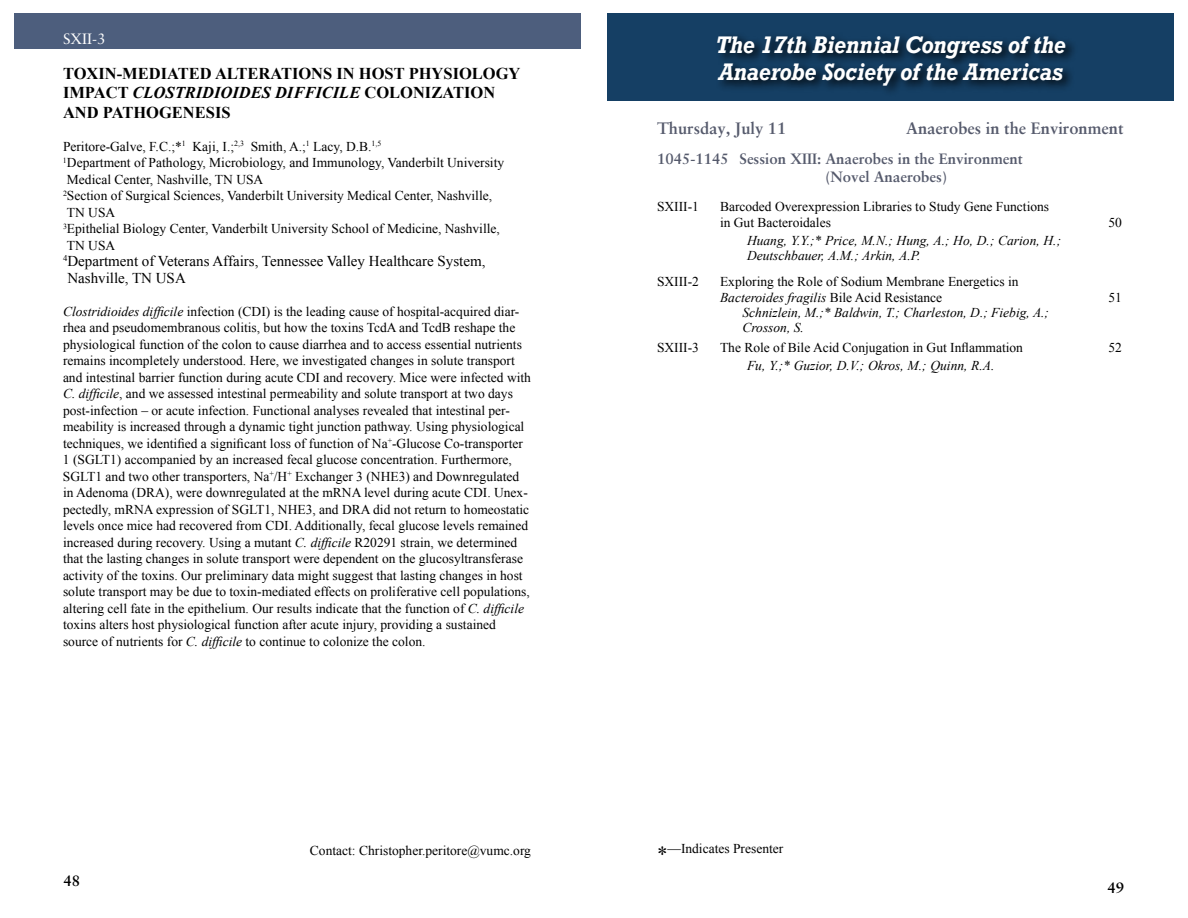
<style>
.page{position:relative;width:1188px;height:918px;background:#fff}
.page>*{position:absolute;margin:0;border:0;box-sizing:border-box;transform-origin:0 0}
.t1{font:italic 700 22.5px/27px "Rockwell";color:#fff;scale:.9 1}
.t2{font:700 16.5px/19.5px "Times New Roman";color:#000}
.t3{font:700 16.5px "Sabon LT Pro";color:#555a6c}
.t4{font:15px/16.5px "Times New Roman";color:#000}
.t5{font:700 15px/18px "Sabon LT Pro";color:#555a6c}
.t6{font:15px "Sabon LT Pro";color:#fff}
.t7{font:700 15px "Sabon LT Pro";color:#000}
.t8{font:13.5px/16.5px "Times New Roman";color:#000}
.t9{font:italic 13.5px/15px "Times New Roman";color:#000}
.s1{font-style:italic}
.s2{font-size:21px}
</style>
<div class="page">
<div style="left:14px;top:14px;width:567px;height:36px;background:#4d5e7d"></div>
<div style="left:608px;top:14px;width:566px;height:87px;background:#153f64"></div>
<div style="left:714px;top:32px;width:364px;height:65px;background:#000;opacity:.9"></div>
<p class="t6" style="left:63px;top:30px;width:44px">SXII-3</p>
<p class="t2" style="left:63px;top:63px;width:459px">TOXIN-MEDIATED ALTERATIONS IN HOST PHYSIOLOGY<br>IMPACT <span class="s1">CLOSTRIDIOIDES DIFFICILE</span> COLONIZATION<br>AND PATHOGENESIS</p>
<p class="t8" style="left:63px;top:138px;width:443px">Peritore-Galve, F.C.;*<sup>1</sup> Kaji, I.;<sup>2,3</sup> Smith, A.;<sup>1</sup> Lacy, D.B.<sup>1,5<br>1</sup>Department of Pathology, Microbiology, and Immunology, Vanderbilt University Medical Center, Nashville, TN USA<br><sup>2</sup>Section of Surgical Sciences, Vanderbilt University Medical Center, Nashville, TN USA<br><sup>3</sup>Epithelial Biology Center, Vanderbilt University School of Medicine, Nashville, TN USA</p>
<p class="t4" style="left:63px;top:253px;width:424px"><sup>4</sup>Department of Veterans Affairs, Tennessee Valley Healthcare System,<br>Nashville, TN USA</p>
<p class="t8" style="left:63px;top:303px;width:470px"><span class="s1">Clostridioides difficile</span> infection (CDI) is the leading cause of hospital-acquired diar&shy;rhea and pseudomembranous colitis, but how the toxins TcdA and TcdB reshape the physiological function of the colon to cause diarrhea and to access essential nutrients remains incompletely understood. Here, we investigated changes in solute transport and intestinal barrier function during acute CDI and recovery. Mice were infected with <span class="s1">C. difficile</span>, and we assessed intestinal permeability and solute transport at two days post-infection – or acute infection. Functional analyses revealed that intestinal per&shy;meability is increased through a dynamic tight junction pathway. Using physiological techniques, we identified a significant loss of function of Na<sup>+</sup>-Glucose Co-transporter 1 (SGLT1) accompanied by an increased fecal glucose concentration. Furthermore, SGLT1 and two other transporters, Na<sup>+</sup>/H<sup>+</sup> Exchanger 3 (NHE3) and Downregulated in Adenoma (DRA), were downregulated at the mRNA level during acute CDI. Unex&shy;pectedly, mRNA expression of SGLT1, NHE3, and DRA did not return to homeostatic levels once mice had recovered from CDI. Additionally, fecal glucose levels remained increased during recovery. Using a mutant <span class="s1">C. difficile</span> R20291 strain, we determined that the lasting changes in solute transport were dependent on the glucosyltransferase activity of the toxins. Our preliminary data might suggest that lasting changes in host solute transport may be due to toxin-mediated effects on proliferative cell populations, altering cell fate in the epithelium. Our results indicate that the function of <span class="s1">C. difficile </span>toxins alters host physiological function after acute injury, providing a sustained source of nutrients for <span class="s1">C. difficile</span> to continue to colonize the colon.</p>
<h1 class="t1" style="left:716px;top:31px;width:391px">The 17th Biennial Congress of the<br>Anaerobe Society of the Americas</h1>
<p class="t3" style="left:657px;top:118px;width:131px">Thursday, July 11</p>
<p class="t3" style="left:906px;top:118px;width:219px">Anaerobes in the Environment</p>
<p class="t5" style="left:825px;top:149px;width:199px;text-indent:-168px">1045-1145 Session XIII: Anaerobes in the Environment (Novel Anaerobes)</p>
<p class="t8" style="left:657px;top:198px;width:43px">SXIII-1</p>
<p class="t8" style="left:720px;top:198px;width:331px">Barcoded Overexpression Libraries to Study Gene Functions in Gut Bacteroidales</p>
<p class="t8" style="left:1109px;top:214px;width:15px">50</p>
<p class="t9" style="left:747px;top:233px;width:316px">Huang, Y.Y.;* Price, M.N.; Hung, A.; Ho, D.; Carion, H.;<br>Deutschbauer, A.M.; Arkin, A.P.</p>
<p class="t8" style="left:657px;top:273px;width:43px">SXIII-2</p>
<p class="t8" style="left:720px;top:273px;width:300px">Exploring the Role of Sodium Membrane Energetics in<br><span class="s1">Bacteroides fragilis</span> Bile Acid Resistance</p>
<p class="t9" style="left:743px;top:305px;width:308px">Schnizlein, M.;* Baldwin, T.; Charleston, D.; Fiebig, A.;<br>Crosson, S.</p>
<p class="t8" style="left:1109px;top:289px;width:15px">51</p>
<p class="t8" style="left:657px;top:339px;width:43px">SXIII-3</p>
<p class="t8" style="left:720px;top:339px;width:304px">The Role of Bile Acid Conjugation in Gut Inflammation</p>
<p class="t8" style="left:1109px;top:339px;width:15px">52</p>
<p class="t9" style="left:747px;top:357px;width:249px">Fu, Y.;* Guzior, D.V.; Okros, M.; Quinn, R.A.</p>
<p class="t7" style="left:63px;top:871px;width:18px">48</p>
<p class="t8" style="left:310px;top:842px;width:223px">Contact: Christopher.peritore@vumc.org</p>
<p class="t8" style="left:657px;top:840px;width:128px"><span class="s2">*</span>—Indicates Presenter</p>
<p class="t7" style="left:1108px;top:879px;width:18px">49</p>
</div>
